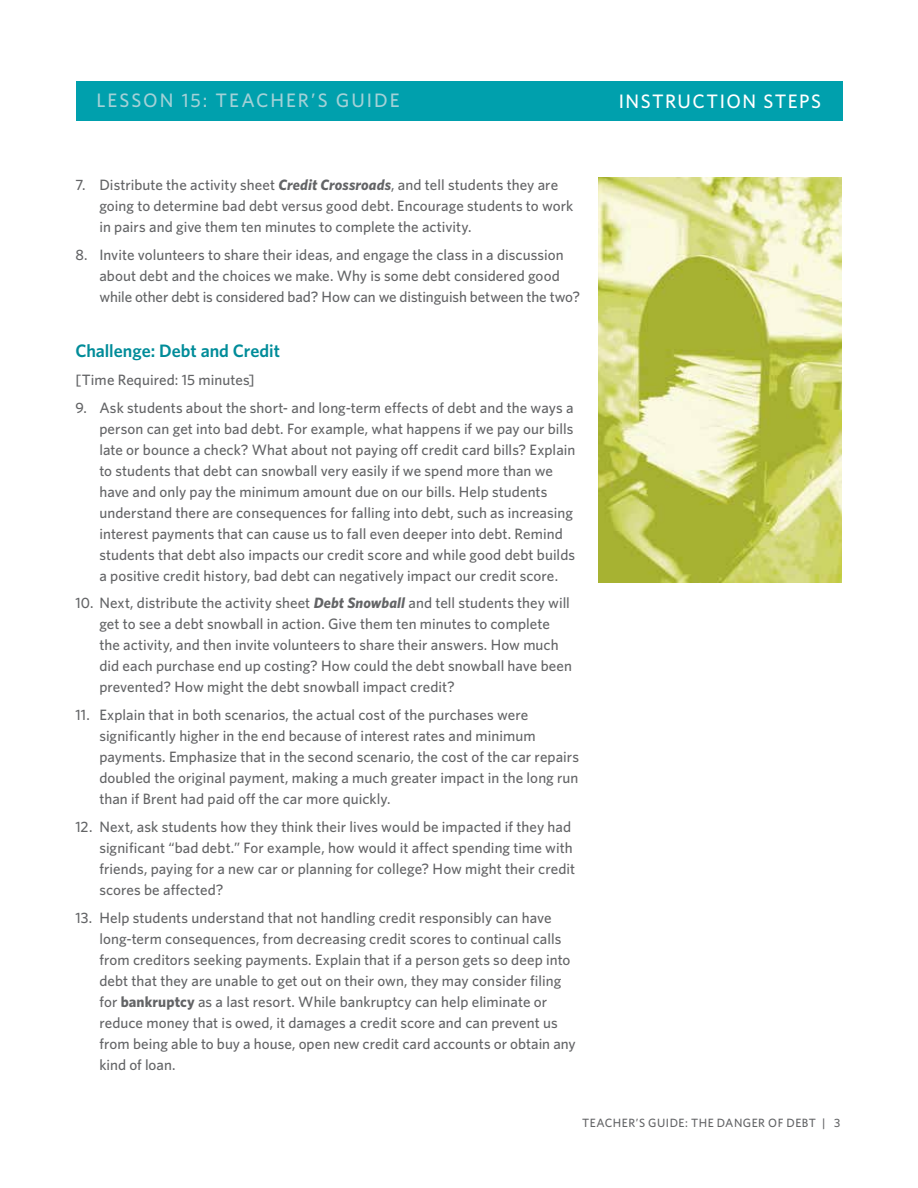
<style>
.page{position:relative;width:918px;height:1188px;background:#fff}
.page>*{position:absolute;margin:0;border:0;box-sizing:border-box;transform-origin:0 0}
.t1{font:500 19.5px "Whitney";letter-spacing:.1em;color:#a3d1d7}
.t2{font:500 19.5px "Whitney";letter-spacing:.075em;color:#fff}
.t3{font:600 18px "Whitney";letter-spacing:-.005em;color:#008c99}
.t4{font:500 15px/21px "Whitney";letter-spacing:.005em;color:#636466}
.t5{font:500 12px "Whitney";letter-spacing:.04em;color:#636466}
.s1{font-weight:700;font-style:italic}
.s2{font-weight:700}
</style>
<div class="page">
<img style="left:598px;top:178px;width:244px;height:405px">
<div style="left:76px;top:81px;width:766px;height:40px;background:#00a0ad"></div>
<h1 class="t1" style="left:97px;top:88px;width:304px">LESSON 15: TEACHER’S GUIDE</h1>
<h1 class="t2" style="left:619px;top:88px;width:204px">INSTRUCTION STEPS</h1>
<p class="t4" style="left:99px;top:174px;width:476px;text-indent:-24px">7. Distribute the activity sheet <span class="s1">Credit Crossroads</span>, and tell students they are going to determine bad debt versus good debt. Encourage students to work in pairs and give them ten minutes to complete the activity.</p>
<p class="t4" style="left:99px;top:244px;width:482px;text-indent:-24px">8. Invite volunteers to share their ideas, and engage the class in a discussion about debt and the choices we make. Why is some debt considered good while other debt is considered bad? How can we distinguish between the two?</p>
<p class="t3" style="left:75px;top:339px;width:206px">Challenge: Debt and Credit</p>
<p class="t4" style="left:75px;top:369px;width:181px">[Time Required: 15 minutes]</p>
<p class="t4" style="left:99px;top:397px;width:478px;text-indent:-24px">9. Ask students about the short- and long-term effects of debt and the ways a person can get into bad debt. For example, what happens if we pay our bills late or bounce a check? What about not paying off credit card bills? Explain to students that debt can snowball very easily if we spend more than we have and only pay the minimum amount due on our bills. Help students understand there are consequences for falling into debt, such as increasing interest payments that can cause us to fall even deeper into debt. Remind students that debt also impacts our credit score and while good debt builds a positive credit history, bad debt can negatively impact our credit score.</p>
<p class="t4" style="left:99px;top:592px;width:474px;text-indent:-24px">10. Next, distribute the activity sheet <span class="s1">Debt Snowball</span> and tell students they will get to see a debt snowball in action. Give them ten minutes to complete the activity, and then invite volunteers to share their answers. How much did each purchase end up costing? How could the debt snowball have been prevented? How might the debt snowball impact credit?</p>
<p class="t4" style="left:99px;top:704px;width:481px;text-indent:-24px">11. Explain that in both scenarios, the actual cost of the purchases were significantly higher in the end because of interest rates and minimum payments. Emphasize that in the second scenario, the cost of the car repairs doubled the original payment, making a much greater impact in the long run than if Brent had paid off the car more quickly.</p>
<p class="t4" style="left:99px;top:816px;width:477px;text-indent:-24px">12. Next, ask students how they think their lives would be impacted if they had significant “bad debt.” For example, how would it affect spending time with friends, paying for a new car or planning for college? How might their credit scores be affected?</p>
<p class="t4" style="left:99px;top:907px;width:478px;text-indent:-24px">13. Help students understand that not handling credit responsibly can have long-term consequences, from decreasing credit scores to continual calls from creditors seeking payments. Explain that if a person gets so deep into debt that they are unable to get out on their own, they may consider filing for <span class="s2">bankruptcy</span> as a last resort. While bankruptcy can help eliminate or reduce money that is owed, it damages a credit score and can prevent us from being able to buy a house, open new credit card accounts or obtain any kind of loan.</p>
<p class="t5" style="left:582px;top:1115px;width:260px">TEACHER’S GUIDE: THE DANGER OF DEBT | 3</p>
</div>
